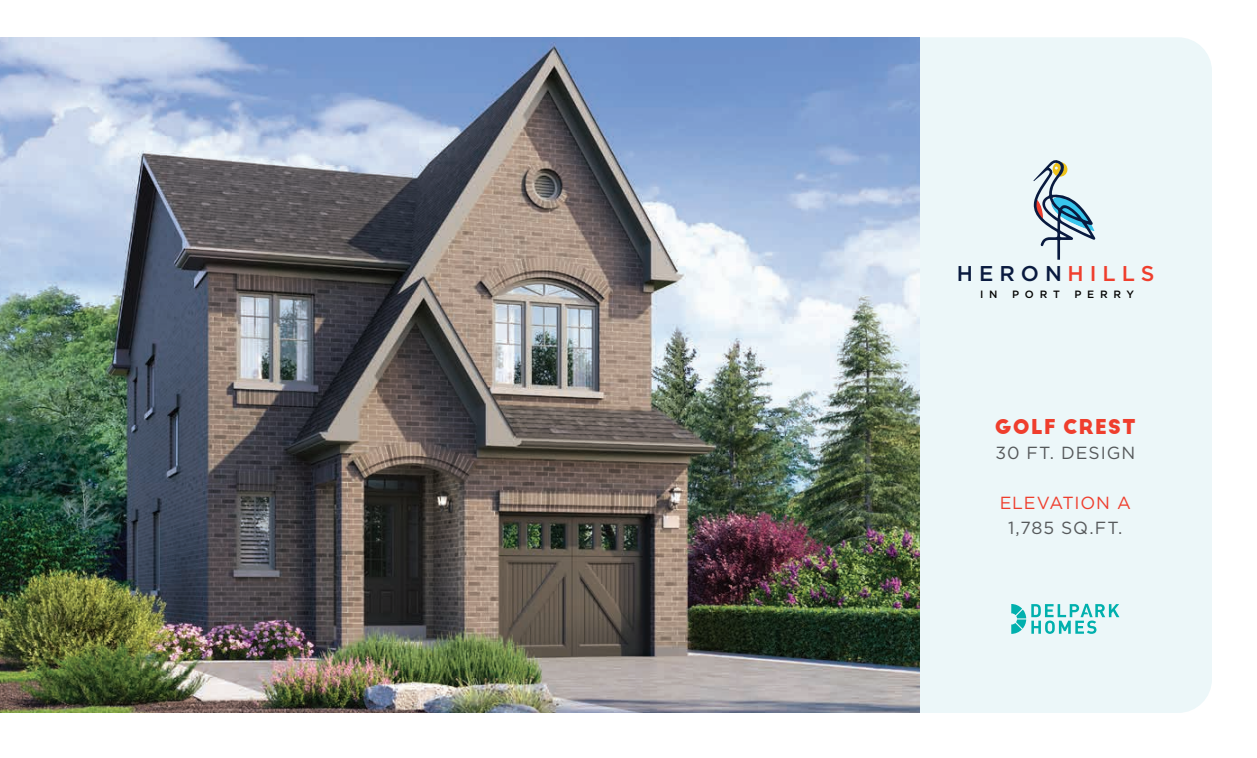
<style>
.page{position:relative;width:1257px;height:758px;background:#fff}
.page>*{position:absolute;margin:0;border:0;box-sizing:border-box;transform-origin:0 0}
.t1{font:500 21.38px "Gotham";letter-spacing:.28em;color:#091a3f}
.t2{font:700 20px "Big John PRO";letter-spacing:.05em;color:#ef3e2d}
.t3{font:17.5px "Gotham";letter-spacing:.055em;color:#56595b}
.t4{font:17.5px "Gotham";letter-spacing:.045em;color:#ef3e2d}
.t5{font:500 10.62px "Gotham";letter-spacing:.54em;color:#050504}
.s1{color:#ef3e2d}
</style>
<div class="page">
<div style="left:919px;top:37px;width:292px;height:675px;background:#ecf7f9"></div>
<img style="left:0;top:37px;width:919px;height:675px">
<svg style="left:1011px;top:603px;width:108px;height:30px"></svg>
<svg style="left:1033px;top:159px;width:62px;height:100px"></svg>
<p class="t1" style="left:956px;top:259px;width:199px">HERON<span class="s1">HILLS</span></p>
<p class="t5" style="left:980px;top:287px;width:19px">I N</p>
<p class="t5" style="left:1012px;top:287px;width:49px">PORT</p>
<p class="t5" style="left:1074px;top:287px;width:61px">PERRY</p>
<p class="t2" style="left:994px;top:414px;width:142px">GOLF CREST</p>
<p class="t3" style="left:995px;top:442px;width:141px">30 FT. DESIGN</p>
<p class="t4" style="left:999px;top:492px;width:133px">ELEVATION A</p>
<p class="t3" style="left:1008px;top:517px;width:116px">1,785 SQ.FT.</p>
</div>
